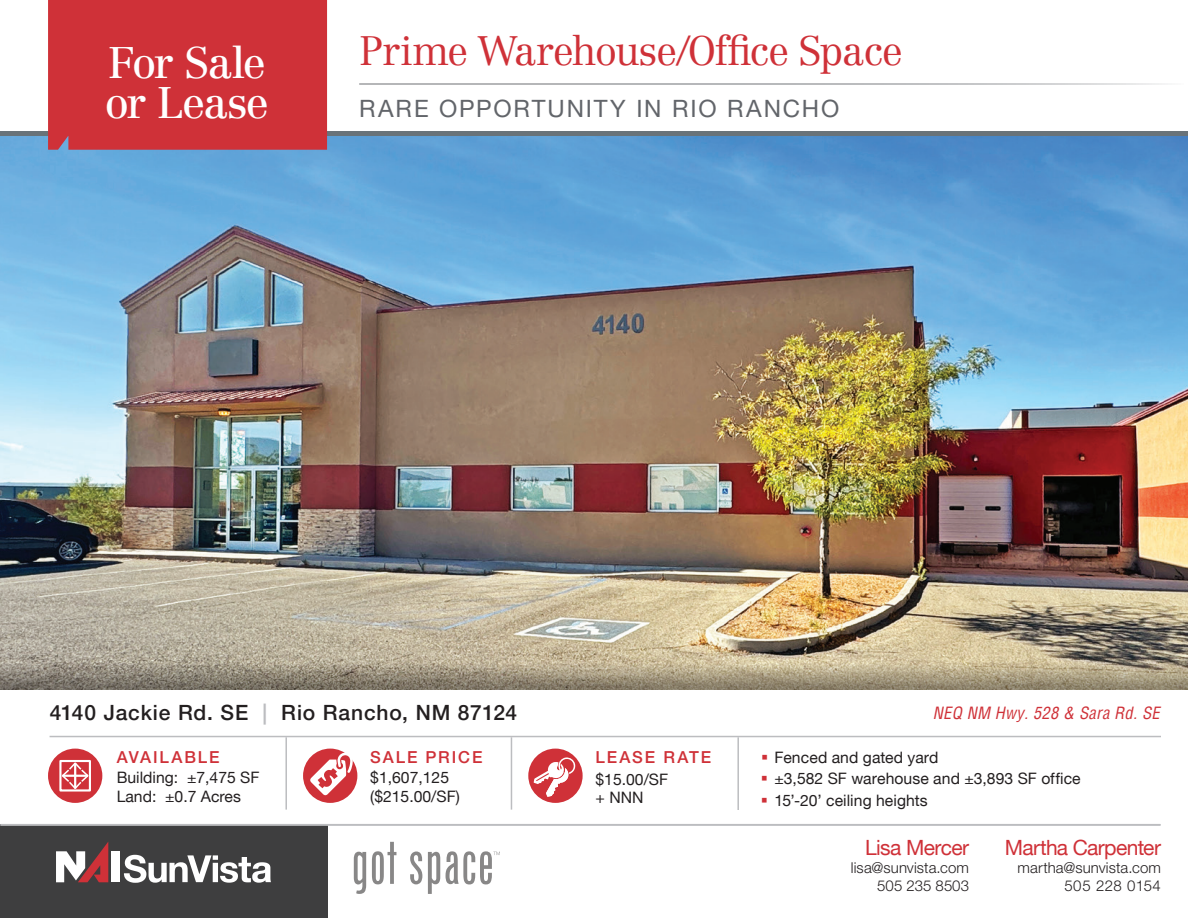
<style>
.page{position:relative;width:1188px;height:918px;background:#fff}
.page>*{position:absolute;margin:0;border:0;box-sizing:border-box;transform-origin:0 0}
.t1{font:43.5px/40.5px "Centennial LT Std";letter-spacing:-.045em;color:#fff}
.t2{font:300 40.5px "Centennial LT Std";letter-spacing:-.03em;color:#cf3138}
.t3{font:24px "Helvetica Neue LT Std";letter-spacing:.075em;color:#62656a}
.t4{font:500 21px "Helvetica Neue LT";letter-spacing:.04em;color:#231f20}
.t5{font:21px "Helvetica Neue LT";letter-spacing:-.03em;color:#cf3138}
.t6{font:500 16.5px "Helvetica Neue LT";letter-spacing:.11em;color:#cf3138}
.t7{font:italic condensed 16.5px "Helvetica";color:#cf3138}
.t8{font:15.75px/21.3px "Helvetica Neue LT";color:#231f20}
.t9{font:300 15px/18px "Helvetica Neue LT Std";letter-spacing:.005em;color:#231f20;text-align:right}
.s1{color:#bcbdc0}
</style>
<div class="page">
<img style="left:0;top:136px;width:1188px;height:526px">
<svg style="left:0;top:662px;width:1188px;height:27px;background:#9e947e"></svg>
<div style="left:0;top:825px;width:327px;height:93px;background:#3e3e3f"></div>
<div style="left:111px;top:851px;width:8px;height:31px;background:#fff"></div>
<svg style="left:56px;top:842px;width:52px;height:40px"></svg>
<svg style="left:124px;top:855px;width:147px;height:28px"></svg>
<svg style="left:354px;top:842px;width:146px;height:52px"></svg>
<hr style="left:1px;top:824px;width:1159px;height:2px;background:#bcbdc0">
<div style="left:0;top:131px;width:1188px;height:5px;background:#697379"></div>
<div style="left:48px;top:0;width:279px;height:150px;background:#cf3138"></div>
<hr style="left:359px;top:83px;width:825px;height:2px;background:#9d9fa2">
<hr style="left:50px;top:736px;width:1111px;height:1px;background:#bcbdc0">
<hr style="left:285px;top:737px;width:2px;height:73px;background:#bcbdc0">
<hr style="left:511px;top:737px;width:1px;height:73px;background:#bcbdc0">
<hr style="left:737px;top:737px;width:2px;height:73px;background:#bcbdc0">
<div style="left:528px;top:749px;width:55px;height:54px;background:#cf3138;border-radius:50%"></div>
<svg style="left:534px;top:757px;width:41px;height:40px"></svg>
<div style="left:303px;top:749px;width:54px;height:54px;background:#cf3138;border-radius:50%"></div>
<svg style="left:310px;top:752px;width:43px;height:44px"></svg>
<div style="left:48px;top:749px;width:54px;height:54px;background:#cf3138;border-radius:50%"></div>
<svg style="left:62px;top:763px;width:26px;height:26px"></svg>
<div style="left:59px;top:760px;width:32px;height:32px;border:2px solid #fff"></div>
<h1 class="t1" style="left:105px;top:42px;width:166px">For Sale or Lease</h1>
<h2 class="t2" style="left:359px;top:27px;width:545px">Prime Warehouse/Office Space</h2>
<h3 class="t3" style="left:359px;top:94px;width:482px">RARE OPPORTUNITY IN RIO RANCHO</h3>
<h3 class="t4" style="left:50px;top:700px;width:469px">4140 Jackie Rd. SE <span class="s1">|</span> Rio Rancho, NM 87124</h3>
<p class="t7" style="left:933px;top:702px;width:232px">NEQ NM Hwy.528 &amp; Sara Rd.SE</p>
<p class="t6" style="left:117px;top:747px;width:104px">AVAILABLE</p>
<p class="t8" style="left:117px;top:768px;width:144px;line-height:18.8px">Building: ±7,475 SF<br>Land: ±0.7 Acres</p>
<p class="t6" style="left:370px;top:747px;width:114px">SALE PRICE</p>
<p class="t8" style="left:370px;top:768px;width:91px;line-height:18.8px">$1,607,125 ($215.00/SF)</p>
<p class="t6" style="left:596px;top:747px;width:117px">LEASE RATE</p>
<p class="t8" style="left:596px;top:770px;width:74px;line-height:18px">$15.00/SF + NNN</p>
<p class="t8" style="left:774px;top:747px;width:308px">Fenced and gated yard<br>±3,582 SF warehouse and ±3,893 SF office<br>15’-20’ ceiling heights</p>
<h3 class="t5" style="left:865px;top:835px;width:105px">Lisa Mercer</h3>
<p class="t9" style="left:851px;top:858px;width:120px">lisa@sunvista.com<br>505 235 8503</p>
<h3 class="t5" style="left:1005px;top:835px;width:158px">Martha Carpenter</h3>
<p class="t9" style="left:1018px;top:858px;width:145px">martha@sunvista.com<br>505 228 0154</p>
</div>
